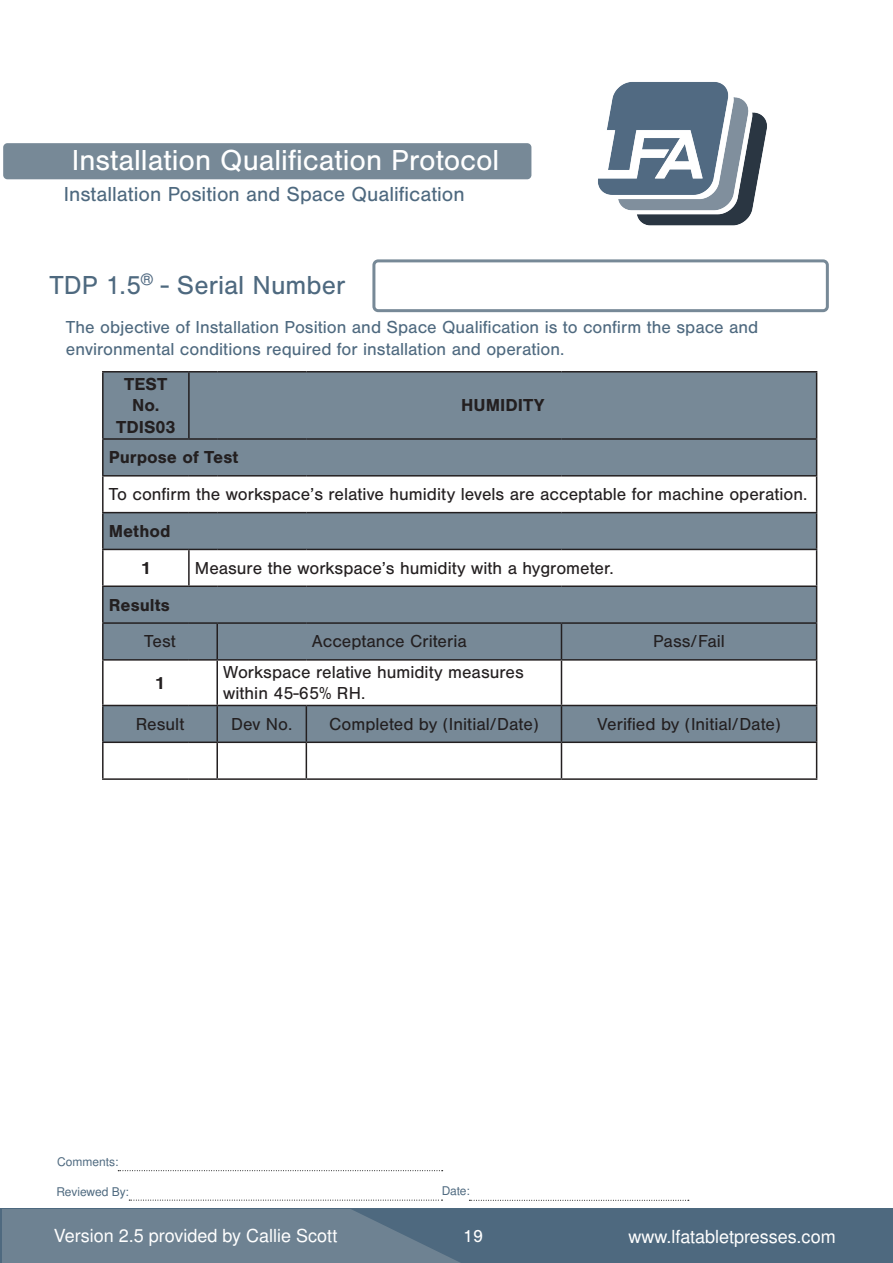
<style>
.page{position:relative;width:893px;height:1263px;background:#fff}
.page>*{position:absolute;margin:0;border:0;box-sizing:border-box;transform-origin:0 0}
.Subheading_1{font:30px "Nimbus San";color:#fff}
.Subheading_1-2{font:27px "Nimbus San";color:#4e697f}
.t1{font:21px "Nimbus San";color:#4e697f}
.t2{font:18px/21.6px "Nimbus San";color:#231f20}
.t3{font:18px/21.6px "Nimbus San";color:#4e697f}
.t4{font:18px "Nimbus San L";color:#fff}
.t5{font:700 18px/21.6px "Nimbus San";color:#231f20;text-align:center}
.t6{font:18px "Nimbus San";color:#fff}
.t7{font:12px "Nimbus San L";color:#4e697f}
</style>
<div class="page">
<img style="left:598px;top:82px;width:169px;height:144px">
<div style="left:372px;top:259px;width:457px;height:53px;border:3px solid #778997;border-radius:4px"></div>
<div style="left:3px;top:143px;width:528px;height:36px;background:#778997;border-radius:4px"></div>
<svg style="left:118px;top:1170px;width:325px;height:1px"></svg>
<svg style="left:129px;top:1200px;width:313px;height:1px"></svg>
<svg style="left:469px;top:1200px;width:220px;height:1px"></svg>
<div style="left:1px;top:1209px;width:892px;height:54px;background:#4e697f"></div>
<svg style="left:2px;top:1209px;width:458px;height:54px;background:#6a7f8f"></svg>
<svg style="left:104px;top:372px;width:712px;height:369px;fill:#778997"></svg>
<hr style="left:102px;top:371px;width:87px;height:1px;background:#231f20">
<hr style="left:102px;top:372px;width:2px;height:66px;background:#231f20">
<svg style="left:189px;top:371px;width:28px;height:1px"></svg>
<hr style="left:188px;top:372px;width:2px;height:66px;background:#231f20">
<hr style="left:217px;top:371px;width:89px;height:1px;background:#231f20">
<hr style="left:306px;top:371px;width:255px;height:1px;background:#231f20">
<hr style="left:561px;top:371px;width:256px;height:1px;background:#231f20">
<hr style="left:816px;top:372px;width:1px;height:66px;background:#231f20">
<hr style="left:102px;top:438px;width:87px;height:2px;background:#231f20">
<hr style="left:102px;top:440px;width:2px;height:35px;background:#231f20">
<hr style="left:189px;top:438px;width:28px;height:2px;background:#231f20">
<hr style="left:217px;top:438px;width:89px;height:2px;background:#231f20">
<hr style="left:306px;top:438px;width:255px;height:2px;background:#231f20">
<hr style="left:561px;top:438px;width:256px;height:2px;background:#231f20">
<hr style="left:816px;top:440px;width:1px;height:35px;background:#231f20">
<hr style="left:102px;top:475px;width:87px;height:1px;background:#231f20">
<hr style="left:102px;top:476px;width:2px;height:36px;background:#231f20">
<svg style="left:189px;top:475px;width:28px;height:1px"></svg>
<hr style="left:217px;top:475px;width:89px;height:1px;background:#231f20">
<hr style="left:306px;top:475px;width:255px;height:1px;background:#231f20">
<hr style="left:561px;top:475px;width:256px;height:1px;background:#231f20">
<hr style="left:816px;top:476px;width:1px;height:36px;background:#231f20">
<hr style="left:102px;top:512px;width:87px;height:1px;background:#231f20">
<hr style="left:102px;top:513px;width:2px;height:36px;background:#231f20">
<svg style="left:189px;top:512px;width:28px;height:1px"></svg>
<hr style="left:217px;top:512px;width:89px;height:1px;background:#231f20">
<hr style="left:306px;top:512px;width:255px;height:1px;background:#231f20">
<hr style="left:561px;top:512px;width:256px;height:1px;background:#231f20">
<hr style="left:816px;top:513px;width:1px;height:36px;background:#231f20">
<hr style="left:102px;top:549px;width:87px;height:1px;background:#231f20">
<hr style="left:102px;top:550px;width:2px;height:35px;background:#231f20">
<svg style="left:189px;top:549px;width:28px;height:1px"></svg>
<hr style="left:188px;top:550px;width:2px;height:35px;background:#231f20">
<hr style="left:217px;top:549px;width:89px;height:1px;background:#231f20">
<hr style="left:306px;top:549px;width:255px;height:1px;background:#231f20">
<hr style="left:561px;top:549px;width:256px;height:1px;background:#231f20">
<hr style="left:816px;top:550px;width:1px;height:35px;background:#231f20">
<hr style="left:102px;top:585px;width:87px;height:2px;background:#231f20">
<hr style="left:102px;top:587px;width:2px;height:35px;background:#231f20">
<hr style="left:189px;top:585px;width:28px;height:2px;background:#231f20">
<hr style="left:217px;top:585px;width:89px;height:2px;background:#231f20">
<hr style="left:306px;top:585px;width:255px;height:2px;background:#231f20">
<hr style="left:561px;top:585px;width:256px;height:2px;background:#231f20">
<hr style="left:816px;top:587px;width:1px;height:35px;background:#231f20">
<hr style="left:102px;top:622px;width:87px;height:2px;background:#231f20">
<hr style="left:102px;top:624px;width:2px;height:35px;background:#231f20">
<hr style="left:189px;top:622px;width:28px;height:2px;background:#231f20">
<hr style="left:217px;top:622px;width:89px;height:2px;background:#231f20">
<hr style="left:216px;top:624px;width:2px;height:35px;background:#231f20">
<hr style="left:306px;top:622px;width:255px;height:2px;background:#231f20">
<hr style="left:561px;top:622px;width:256px;height:2px;background:#231f20">
<hr style="left:561px;top:624px;width:1px;height:35px;background:#231f20">
<hr style="left:816px;top:624px;width:1px;height:35px;background:#231f20">
<hr style="left:102px;top:659px;width:87px;height:2px;background:#231f20">
<hr style="left:102px;top:661px;width:2px;height:44px;background:#231f20">
<hr style="left:189px;top:659px;width:28px;height:2px;background:#231f20">
<hr style="left:217px;top:659px;width:89px;height:2px;background:#231f20">
<hr style="left:216px;top:661px;width:2px;height:44px;background:#231f20">
<hr style="left:306px;top:659px;width:255px;height:2px;background:#231f20">
<hr style="left:561px;top:659px;width:256px;height:2px;background:#231f20">
<hr style="left:561px;top:661px;width:1px;height:44px;background:#231f20">
<hr style="left:816px;top:661px;width:1px;height:44px;background:#231f20">
<hr style="left:102px;top:705px;width:87px;height:1px;background:#231f20">
<hr style="left:102px;top:706px;width:2px;height:35px;background:#231f20">
<svg style="left:189px;top:705px;width:28px;height:1px"></svg>
<hr style="left:217px;top:705px;width:89px;height:1px;background:#231f20">
<hr style="left:216px;top:706px;width:2px;height:35px;background:#231f20">
<hr style="left:306px;top:705px;width:255px;height:1px;background:#231f20">
<hr style="left:306px;top:706px;width:1px;height:35px;background:#231f20">
<hr style="left:561px;top:705px;width:256px;height:1px;background:#231f20">
<hr style="left:561px;top:706px;width:1px;height:35px;background:#231f20">
<hr style="left:816px;top:706px;width:1px;height:35px;background:#231f20">
<hr style="left:102px;top:741px;width:87px;height:2px;background:#231f20">
<hr style="left:102px;top:743px;width:2px;height:35px;background:#231f20">
<hr style="left:189px;top:741px;width:28px;height:2px;background:#231f20">
<hr style="left:217px;top:741px;width:89px;height:2px;background:#231f20">
<hr style="left:216px;top:743px;width:2px;height:35px;background:#231f20">
<hr style="left:306px;top:741px;width:255px;height:2px;background:#231f20">
<hr style="left:306px;top:743px;width:1px;height:35px;background:#231f20">
<hr style="left:561px;top:741px;width:256px;height:2px;background:#231f20">
<hr style="left:561px;top:743px;width:1px;height:35px;background:#231f20">
<hr style="left:816px;top:743px;width:1px;height:35px;background:#231f20">
<hr style="left:102px;top:778px;width:87px;height:2px;background:#231f20">
<hr style="left:189px;top:778px;width:28px;height:2px;background:#231f20">
<hr style="left:217px;top:778px;width:89px;height:2px;background:#231f20">
<hr style="left:306px;top:778px;width:255px;height:2px;background:#231f20">
<hr style="left:561px;top:778px;width:256px;height:2px;background:#231f20">
<hr style="left:0;top:1209px;width:1px;height:54px;background:#4e697f">
<p class="Subheading_1" style="left:72px;top:143px;width:429px">Installation Qualification Protocol</p>
<p class="t1" style="left:64px;top:183px;width:403px">Installation Position and Space Qualification</p>
<p class="Subheading_1-2" style="left:49px;top:270px;width:298px">TDP 1.5<sup>®</sup> - Serial Number</p>
<p class="t3" style="left:66px;top:317px;width:694px">The objective of Installation Position and Space Qualification is to confirm the space and environmental conditions required for installation and operation.</p>
<p class="t5" style="left:116px;top:373px;width:61px">TEST<br>No.<br>TDIS03</p>
<p class="t5" style="left:461px;top:395px;width:85px">HUMIDITY</p>
<p class="t5" style="left:109px;top:447px;width:131px">Purpose of Test</p>
<p class="t2" style="left:109px;top:484px;width:700px">To confirm the workspace’s relative humidity levels are acceptable for machine operation.</p>
<p class="t5" style="left:109px;top:520px;width:63px">Method</p>
<p class="t5" style="left:141px;top:557px;width:12px">1</p>
<p class="t2" style="left:195px;top:557px;width:420px">Measure the workspace’s humidity with a hygrometer.</p>
<p class="t5" style="left:109px;top:594px;width:63px">Results</p>
<p class="t2" style="left:144px;top:631px;width:33px">Test</p>
<p class="t2" style="left:312px;top:631px;width:156px">Acceptance Criteria</p>
<p class="t2" style="left:653px;top:631px;width:73px">Pass/Fail</p>
<p class="t5" style="left:155px;top:672px;width:12px">1</p>
<p class="t2" style="left:223px;top:661px;width:302px">Workspace relative humidity measures within 45-65% RH.</p>
<p class="t2" style="left:136px;top:713px;width:50px">Result</p>
<p class="t2" style="left:231px;top:713px;width:63px">Dev No.</p>
<p class="t2" style="left:329px;top:713px;width:211px">Completed by (Initial/Date)</p>
<p class="t2" style="left:597px;top:713px;width:185px">Verified by (Initial/Date)</p>
<p class="t7" style="left:57px;top:1153px;width:63px">Comments:</p>
<p class="t7" style="left:56px;top:1182px;width:74px">Reviewed By:</p>
<p class="t7" style="left:442px;top:1182px;width:30px">Date:</p>
<p class="t6" style="left:451px;top:1225px;width:22px">19</p>
<p class="t4" style="left:54px;top:1223px;width:285px">Version 2.5 provided by Callie Scott</p>
<p class="t6" style="left:463px;top:1226px;width:22px">19</p>
<p class="t4" style="left:628px;top:1223px;width:209px">www.lfatabletpresses.com</p>
</div>
